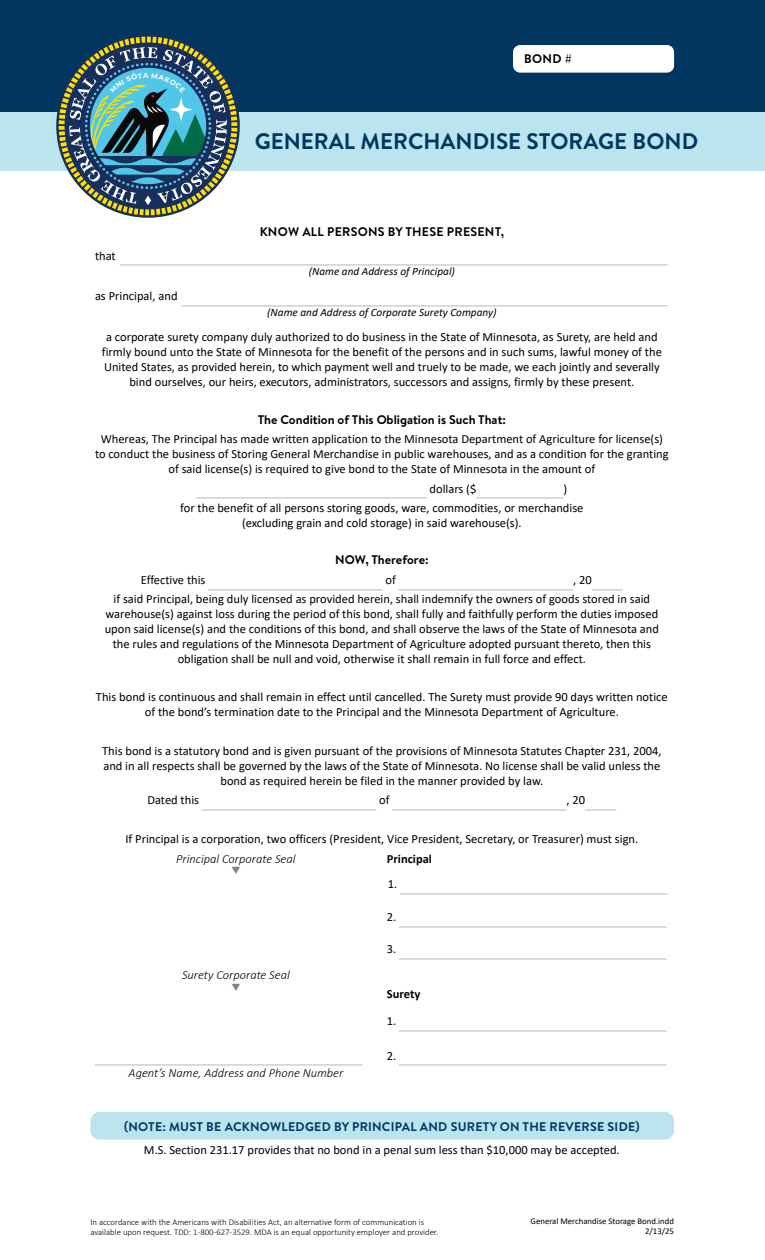
<style>
.page{position:relative;width:765px;height:1260px;background:#fff}
.page>*{position:absolute;margin:0;border:0;box-sizing:border-box;transform-origin:0 0}
.t1{font:700 22.5px "Brandon Text";color:#003660}
.t2{font:12.5px/15px "Calibri";color:#000;text-align:center}
.t3{font:12.5px "Calibri";color:#a7a9ac}
.t4{font:italic 300 12.5px "Calibri";color:#000}
.t5{font:700 12.5px "Brandon Text";letter-spacing:.02em;color:#003660}
.t6{font:700 12.5px "Brandon Text";color:#000}
.t7{font:700 12.5px "Brandon Text";letter-spacing:.02em;color:#000}
.t8{font:700 12.5px "Calibri";color:#000}
.t9{font:italic 11.25px "Calibri";color:#000}
.t10{font:300 8.75px/10px "Calibri";color:#000}
.t11{font:8.75px/10px "Calibri";color:#000;text-align:right}
.s1{color:#a7a9ac}
</style>
<div class="page">
<div style="left:90px;top:1112px;width:584px;height:28px;background:#bbe4ee;border-radius:9px"></div>
<div style="left:0;top:0;width:765px;height:112px;background:#003660"></div>
<div style="left:0;top:112px;width:765px;height:59px;background:#bbe4ee"></div>
<div style="left:514px;top:46px;width:159px;height:26px;background:#fff;border-radius:7px"></div>
<div style="left:513px;top:45px;width:161px;height:28px;border:1px solid #fff;border-radius:7px"></div>
<div style="left:57px;top:35px;width:182px;height:182px;border:8px dashed #17305b;border-radius:50%"></div>
<svg style="left:69px;top:47px;width:158px;height:158px;background:#4b7886"></svg>
<p class="t6" style="left:524px;top:50px;width:49px">BOND #</p>
<h1 class="t1" style="left:255px;top:126px;width:445px">GENERAL MERCHANDISE STORAGE BOND</h1>
<p class="t7" style="left:260px;top:223px;width:246px">KNOW ALL PERSONS BY THESE PRESENT,</p>
<p class="t3" style="left:95px;top:251px;width:574px"><sup>that</sup> ________________________________________________________________________________________</p>
<p class="t9" style="left:309px;top:263px;width:148px">(Name and Address of Principal)</p>
<p class="t3" style="left:95px;top:291px;width:574px"><sup>as</sup> <sup>Principal,</sup> <sup>and</sup> ______________________________________________________________________________</p>
<p class="t9" style="left:267px;top:304px;width:231px">(Name and Address of Corporate Surety Company)</p>
<p class="t2" style="left:102px;top:329px;width:562px">a corporate surety company duly authorized to do business in the State of Minnesota, as Surety, are held and firmly bound unto the State of Minnesota for the benefit of the persons and in such sums, lawful money of the United States, as provided herein, to which payment well and truely to be made, we each jointly and severally bind ourselves, our heirs, executors, administrators, successors and assigns, firmly by these present.</p>
<p class="t6" style="left:258px;top:411px;width:250px">The Condition of This Obligation is Such That:</p>
<p class="t2" style="left:95px;top:431px;width:575px">Whereas, The Principal has made written application to the Minnesota Department of Agriculture for license(s) to conduct the business of Storing General Merchandise in public warehouses, and as a condition for the granting of said license(s) is required to give bond to the State of Minnesota in the amount of</p>
<p class="t2" style="left:180px;top:484px;width:405px"><span class="s1">_____________________________________</span> dollars ($<span class="s1">______________</span>)<br>for the benefit of all persons storing goods, ware, commodities, or merchandise (excluding grain and cold storage) in said warehouse(s).</p>
<p class="t6" style="left:335px;top:551px;width:95px">NOW, Therefore:</p>
<p class="t2" style="left:105px;top:576px;width:556px">Effective this <span class="s1">____________________________</span> of <span class="s1">____________________________</span>, 20<span class="s1">_____<br></span>if said Principal, being duly licensed as provided herein, shall indemnify the owners of goods stored in said warehouse(s) against loss during the period of this bond, shall fully and faithfully perform the duties imposed upon said license(s) and the conditions of this bond, and shall observe the laws of the State of Minnesota and the rules and regulations of the Minnesota Department of Agriculture adopted pursuant thereto, then this obligation shall be null and void, otherwise it shall remain in full force and effect.</p>
<p class="t2" style="left:96px;top:689px;width:573px">This bond is continuous and shall remain in effect until cancelled. The Surety must provide 90 days written notice of the bond’s termination date to the Principal and the Minnesota Department of Agriculture.</p>
<p class="t2" style="left:102px;top:743px;width:561px">This bond is a statutory bond and is given pursuant of the provisions of Minnesota Statutes Chapter 231, 2004, and in all respects shall be governed by the laws of the State of Minnesota. No license shall be valid unless the bond as required herein be filed in the manner provided by law.</p>
<p class="t3" style="left:147px;top:795px;width:470px"><sup>Dated</sup> <sup>this</sup> ____________________________ <sup>of</sup> ____________________________<sup>,</sup> <sup>20</sup>_____</p>
<p class="t2" style="left:125px;top:831px;width:514px">If Principal is a corporation, two officers (President, Vice President, Secretary, or Treasurer) must sign.</p>
<p class="t4" style="left:176px;top:851px;width:121px">Principal Corporate Seal</p>
<p class="t8" style="left:387px;top:850px;width:47px">Principal</p>
<p class="t3" style="left:388px;top:879px;width:281px"><sup>1.</sup> ___________________________________________</p>
<p class="t3" style="left:387px;top:912px;width:281px"><sup>2.</sup> ___________________________________________</p>
<p class="t3" style="left:387px;top:944px;width:281px"><sup>3.</sup> ___________________________________________</p>
<p class="t4" style="left:182px;top:967px;width:109px">Surety Corporate Seal</p>
<p class="t8" style="left:387px;top:985px;width:35px">Surety</p>
<p class="t3" style="left:387px;top:1016px;width:281px"><sup>1.</sup> ___________________________________________</p>
<p class="t3" style="left:95px;top:1051px;width:269px">___________________________________________</p>
<p class="t3" style="left:387px;top:1051px;width:281px"><sup>2.</sup> ___________________________________________</p>
<p class="t4" style="left:129px;top:1065px;width:216px">Agent’s Name, Address and Phone Number</p>
<p class="t5" style="left:124px;top:1118px;width:517px">(NOTE: MUST BE ACKNOWLEDGED BY PRINCIPAL AND SURETY ON THE REVERSE SIDE)</p>
<p class="t2" style="left:144px;top:1143px;width:477px">M.S. Section 231.17 provides that no bond in a penal sum less than $10,000 may be accepted.</p>
<p class="t10" style="left:90px;top:1217px;width:349px">In accordance with the Americans with Disabilities Act, an alternative form of communication is available upon request. TDD: 1-800-627-3529. MDA is an equal opportunity employer and provider.</p>
<p class="t11" style="left:531px;top:1216px;width:145px">General Merchandise Storage Bond.indd<br>2/13/25</p>
</div>
